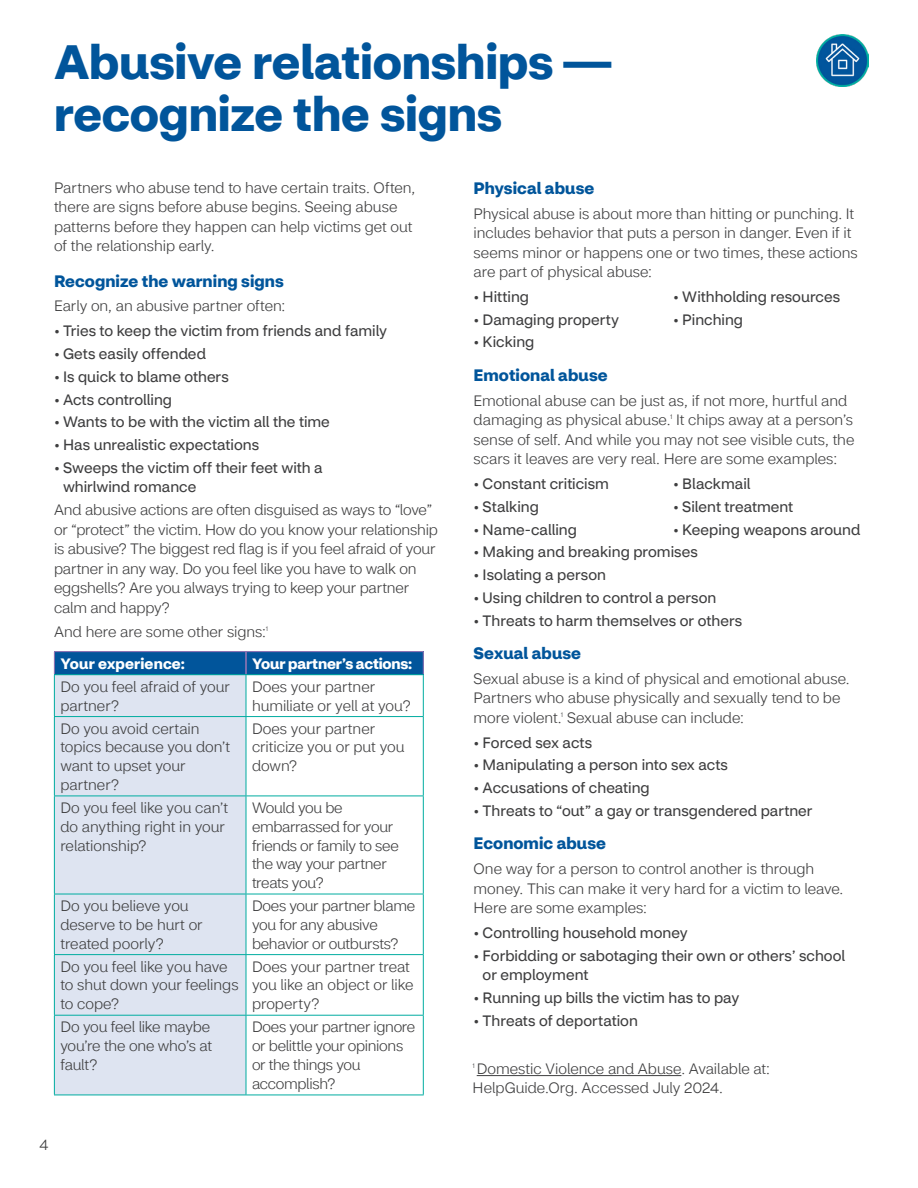
<style>
.page{position:relative;width:918px;height:1188px;background:#fff}
.page>*{position:absolute;margin:0;border:0;box-sizing:border-box;transform-origin:0 0}
.t1{font:700 48px/52.5px "CVS Health Sans";letter-spacing:-.005em;color:#01559b}
.t2{font:700 16.5px "CVS Health Sans";letter-spacing:.005em;color:#01559b}
.t3{font:300 15px/18.8px "CVS Health Sans";letter-spacing:-.005em;color:#3e3e3f}
.t4{font:15px/19.5px "CVS Health Sans";color:#3e3e3f}
.t5{font:700 15px "CVS Health Sans";letter-spacing:-.005em;color:#fff}
.t6{font:300 6.75px "CVS Health Sans";color:#3e3e3f}
</style>
<div class="page">
<div style="left:54px;top:652px;width:192px;height:23px;background:#01559b"></div>
<div style="left:246px;top:652px;width:177px;height:23px;background:#01559b"></div>
<div style="left:54px;top:675px;width:192px;height:42px;background:#dee4f1"></div>
<div style="left:54px;top:717px;width:192px;height:79px;background:#dee4f1"></div>
<div style="left:54px;top:796px;width:192px;height:98px;background:#dee4f1"></div>
<div style="left:54px;top:894px;width:192px;height:61px;background:#dee4f1"></div>
<div style="left:54px;top:955px;width:192px;height:60px;background:#dee4f1"></div>
<div style="left:54px;top:1015px;width:192px;height:80px;background:#dee4f1"></div>
<hr style="left:246px;top:651px;width:178px;height:1px;background:#9c77b5">
<svg style="left:423px;top:652px;width:1px;height:22px"></svg>
<hr style="left:54px;top:651px;width:192px;height:1px;background:#9c77b5">
<svg style="left:54px;top:652px;width:1px;height:22px"></svg>
<hr style="left:245px;top:652px;width:2px;height:22px;background:#9c77b5">
<hr style="left:54px;top:674px;width:192px;height:1px;background:#00aca0">
<hr style="left:54px;top:675px;width:1px;height:41px;background:#00aca0">
<hr style="left:246px;top:674px;width:178px;height:1px;background:#00aca0">
<hr style="left:246px;top:675px;width:1px;height:41px;background:#00aca0">
<hr style="left:423px;top:675px;width:1px;height:41px;background:#00aca0">
<hr style="left:54px;top:716px;width:192px;height:1px;background:#00aca0">
<hr style="left:54px;top:717px;width:1px;height:79px;background:#00aca0">
<hr style="left:246px;top:716px;width:178px;height:1px;background:#00aca0">
<hr style="left:246px;top:717px;width:1px;height:79px;background:#00aca0">
<hr style="left:423px;top:717px;width:1px;height:79px;background:#00aca0">
<hr style="left:54px;top:796px;width:192px;height:1px;background:#00aca0">
<hr style="left:54px;top:796px;width:1px;height:98px;background:#00aca0">
<hr style="left:246px;top:796px;width:178px;height:1px;background:#00aca0">
<hr style="left:246px;top:796px;width:1px;height:98px;background:#00aca0">
<hr style="left:423px;top:796px;width:1px;height:98px;background:#00aca0">
<hr style="left:54px;top:894px;width:192px;height:1px;background:#00aca0">
<hr style="left:54px;top:894px;width:1px;height:60px;background:#00aca0">
<hr style="left:246px;top:894px;width:178px;height:1px;background:#00aca0">
<hr style="left:246px;top:894px;width:1px;height:60px;background:#00aca0">
<hr style="left:423px;top:894px;width:1px;height:60px;background:#00aca0">
<hr style="left:54px;top:954px;width:192px;height:1px;background:#00aca0">
<hr style="left:54px;top:955px;width:1px;height:60px;background:#00aca0">
<hr style="left:246px;top:954px;width:178px;height:1px;background:#00aca0">
<hr style="left:246px;top:955px;width:1px;height:60px;background:#00aca0">
<hr style="left:423px;top:955px;width:1px;height:60px;background:#00aca0">
<hr style="left:54px;top:1015px;width:192px;height:1px;background:#00aca0">
<hr style="left:54px;top:1016px;width:1px;height:79px;background:#00aca0">
<hr style="left:246px;top:1015px;width:178px;height:1px;background:#00aca0">
<hr style="left:246px;top:1016px;width:1px;height:79px;background:#00aca0">
<hr style="left:423px;top:1016px;width:1px;height:79px;background:#00aca0">
<hr style="left:54px;top:1095px;width:192px;height:1px;background:#00aca0">
<hr style="left:246px;top:1095px;width:178px;height:1px;background:#00aca0">
<hr style="left:477px;top:1075px;width:204px;height:1px;background:#3e3e3f">
<img style="left:817px;top:34px;width:51px;height:53px">
<h1 class="t1" style="left:54px;top:36px;width:559px">Abusive relationships — recognize the signs</h1>
<p class="t3" style="left:54px;top:178px;width:363px;line-height:19.5px">Partners who abuse tend to have certain traits. Often, there are signs before abuse begins. Seeing abuse patterns before they happen can help victims get out of the relationship early.</p>
<h4 class="t2" style="left:54px;top:270px;width:231px">Recognize the warning signs</h4>
<p class="t3" style="left:54px;top:297px;width:233px">Early on, an abusive partner often:</p>
<p class="t4" style="left:54px;top:321px;width:335px">• Tries to keep the victim from friends and family</p>
<p class="t4" style="left:54px;top:344px;width:153px">• Gets easily offended</p>
<p class="t4" style="left:54px;top:367px;width:176px">• Is quick to blame others</p>
<p class="t4" style="left:54px;top:390px;width:120px">• Acts controlling</p>
<p class="t4" style="left:54px;top:412px;width:277px">• Wants to be with the victim all the time</p>
<p class="t4" style="left:54px;top:435px;width:207px">• Has unrealistic expectations</p>
<p class="t4" style="left:63px;top:458px;width:261px;text-indent:-9px">• Sweeps the victim off their feet with a whirlwind romance</p>
<p class="t3" style="left:54px;top:500px;width:385px;line-height:19.5px">And abusive actions are often disguised as ways to “love” or “protect” the victim. How do you know your relationship is abusive? The biggest red flag is if you feel afraid of your partner in any way. Do you feel like you have to walk on eggshells? Are you always trying to keep your partner calm and happy?</p>
<p class="t3" style="left:54px;top:623px;width:214px">And here are some other signs:</p>
<p class="t6" style="left:266px;top:625px;width:4px">1</p>
<p class="t5" style="left:60px;top:654px;width:126px">Your experience:</p>
<p class="t5" style="left:252px;top:654px;width:162px">Your partner’s actions:</p>
<p class="t3" style="left:60px;top:677px;width:171px">Do you feel afraid of your partner?</p>
<p class="t3" style="left:252px;top:677px;width:160px">Does your partner humiliate or yell at you?</p>
<p class="t3" style="left:60px;top:719px;width:171px">Do you avoid certain topics because you don’t want to upset your partner?</p>
<p class="t3" style="left:252px;top:719px;width:154px">Does your partner criticize you or put you down?</p>
<p class="t3" style="left:60px;top:798px;width:169px">Do you feel like you can’t do anything right in your relationship?</p>
<p class="t3" style="left:252px;top:798px;width:148px">Would you be embarrassed for your friends or family to see the way your partner treats you?</p>
<p class="t3" style="left:60px;top:897px;width:144px">Do you believe you deserve to be hurt or treated poorly?</p>
<p class="t3" style="left:252px;top:897px;width:165px">Does your partner blame you for any abusive behavior or outbursts?</p>
<p class="t3" style="left:60px;top:957px;width:180px">Do you feel like you have to shut down your feelings to cope?</p>
<p class="t3" style="left:252px;top:957px;width:163px">Does your partner treat you like an object or like property?</p>
<p class="t3" style="left:60px;top:1018px;width:153px">Do you feel like maybe you’re the one who’s at fault?</p>
<p class="t3" style="left:252px;top:1018px;width:165px">Does your partner ignore or belittle your opinions or the things you accomplish?</p>
<p class="t3" style="left:40px;top:1136px;width:10px">4</p>
<h4 class="t2" style="left:474px;top:178px;width:122px">Physical abuse</h4>
<p class="t3" style="left:474px;top:204px;width:386px;line-height:19.5px">Physical abuse is about more than hitting or punching. It includes behavior that puts a person in danger. Even if it seems minor or happens one or two times, these actions</p>
<p class="t3" style="left:474px;top:263px;width:180px">are part of physical abuse:</p>
<p class="t4" style="left:474px;top:287px;width:57px">• Hitting</p>
<p class="t4" style="left:673px;top:287px;width:168px">• Withholding resources</p>
<p class="t4" style="left:474px;top:310px;width:147px">• Damaging property</p>
<p class="t4" style="left:673px;top:310px;width:71px">• Pinching</p>
<p class="t4" style="left:474px;top:333px;width:62px">• Kicking</p>
<p class="t2" style="left:474px;top:365px;width:136px">Emotional abuse</p>
<p class="t3" style="left:474px;top:391px;width:381px;line-height:19.5px">Emotional abuse can be just as, if not more, hurtful and damaging as physical abuse. It chips away at a person’s</p>
<p class="t6" style="left:670px;top:413px;width:4px">1</p>
<p class="t3" style="left:474px;top:430px;width:382px;line-height:19.5px">sense of self. And while you may not see visible cuts, the scars it leaves are very real. Here are some examples:</p>
<p class="t4" style="left:474px;top:474px;width:137px">• Constant criticism</p>
<p class="t4" style="left:673px;top:474px;width:79px">• Blackmail</p>
<p class="t4" style="left:474px;top:497px;width:67px">• Stalking</p>
<p class="t4" style="left:673px;top:497px;width:121px">• Silent treatment</p>
<p class="t4" style="left:474px;top:520px;width:105px">• Name-calling</p>
<p class="t4" style="left:673px;top:520px;width:189px">• Keeping weapons around</p>
<p class="t4" style="left:474px;top:542px;width:226px">• Making and breaking promises</p>
<p class="t4" style="left:474px;top:565px;width:134px">• Isolating a person</p>
<p class="t4" style="left:474px;top:588px;width:244px">• Using children to control a person</p>
<p class="t4" style="left:474px;top:611px;width:270px">• Threats to harm themselves or others</p>
<h4 class="t2" style="left:474px;top:643px;width:109px">Sexual abuse</h4>
<p class="t3" style="left:474px;top:669px;width:378px;line-height:19.5px">Sexual abuse is a kind of physical and emotional abuse.<br>Partners who abuse physically and sexually tend to be more violent. Sexual abuse can include:</p>
<p class="t6" style="left:561px;top:710px;width:4px">1</p>
<p class="t4" style="left:474px;top:733px;width:120px">• Forced sex acts</p>
<p class="t4" style="left:474px;top:755px;width:256px">• Manipulating a person into sex acts</p>
<p class="t4" style="left:474px;top:778px;width:178px">• Accusations of cheating</p>
<p class="t4" style="left:474px;top:801px;width:340px">• Threats to “out” a gay or transgendered partner</p>
<h4 class="t2" style="left:474px;top:833px;width:134px">Economic abuse</h4>
<p class="t3" style="left:474px;top:859px;width:371px;line-height:19.5px">One way for a person to control another is through money. This can make it very hard for a victim to leave.<br>Here are some examples:</p>
<p class="t4" style="left:474px;top:923px;width:216px">• Controlling household money</p>
<p class="t4" style="left:483px;top:946px;width:364px;text-indent:-9px">• Forbidding or sabotaging their own or others’ school or employment</p>
<p class="t4" style="left:474px;top:988px;width:267px">• Running up bills the victim has to pay</p>
<p class="t4" style="left:474px;top:1011px;width:166px">• Threats of deportation</p>
<p class="t6" style="left:473px;top:1061px;width:4px">1</p>
<p class="t3" style="left:473px;top:1059px;width:299px;line-height:19.5px">Domestic Violence and Abuse. Available at:<br>HelpGuide.Org. Accessed July 2024.</p>
</div>
